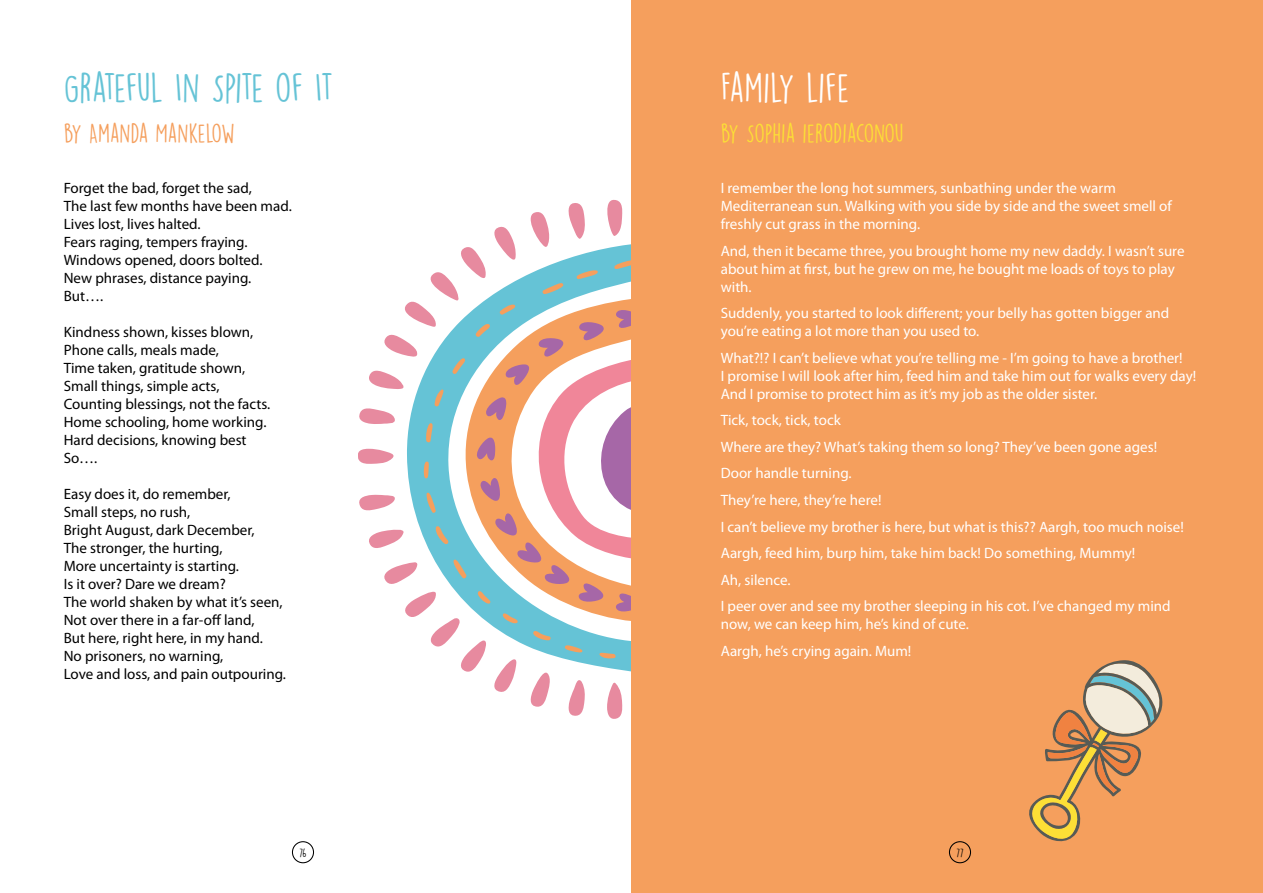
<style>
.page{position:relative;width:1263px;height:893px;background:#fff}
.page>*{position:absolute;margin:0;border:0;box-sizing:border-box;transform-origin:0 0}
.t1{font:37.5px "DK Lemon Yellow Sun";letter-spacing:-.03em;color:#65c3d6}
.t2{font:37.5px "DK Lemon Yellow Sun";color:#fff}
.t3{font:24px "DK Lemon Yellow Sun";color:#fcdf36}
.t4{font:24px "DK Lemon Yellow Sun";color:#f59f5d}
.t5{font:15px/26.5px "Myriad Pro";color:#fff}
.t6{font:15px/18px "Myriad Pro";color:#000}
.t7{font:10.5px "DK Lemon Yellow Sun";color:#000}
</style>
<div class="page">
<div style="left:292px;top:841px;width:22px;height:22px;border:1px solid #000;border-radius:50%"></div>
<svg style="left:358px;top:199px;width:273px;height:520px"></svg>
<div style="left:631px;top:0;width:632px;height:893px;background:#f59f5d"></div>
<div style="left:949px;top:841px;width:22px;height:22px;border:1px solid #000;border-radius:50%"></div>
<svg style="left:1029px;top:660px;width:134px;height:182px"></svg>
<h1 class="t1" style="left:64px;top:65px;width:271px">GRATEFUL IN SPITE OF IT</h1>
<h2 class="t4" style="left:64px;top:119px;width:172px">BY AMANDA MANKELOW</h2>
<p class="t6" style="left:64px;top:180px;width:229px">Forget the bad, forget the sad,<br>The last few months have been mad.<br>Lives lost, lives halted.<br>Fears raging, tempers fraying.<br>Windows opened, doors bolted.<br>New phrases, distance paying.<br>But….</p>
<p class="t6" style="left:64px;top:324px;width:208px">Kindness shown, kisses blown,<br>Phone calls, meals made,<br>Time taken, gratitude shown,<br>Small things, simple acts,<br>Counting blessings, not the facts.<br>Home schooling, home working.<br>Hard decisions, knowing best<br>So….</p>
<p class="t6" style="left:64px;top:486px;width:224px">Easy does it, do remember,<br>Small steps, no rush,<br>Bright August, dark December,<br>The stronger, the hurting,<br>More uncertainty is starting.<br>Is it over? Dare we dream?<br>The world shaken by what it’s seen,<br>Not over there in a far-off land,<br>But here, right here, in my hand.<br>No prisoners, no warning,<br>Love and loss, and pain outpouring.</p>
<h1 class="t2" style="left:721px;top:65px;width:130px">FAMILY LIFE</h1>
<h2 class="t3" style="left:721px;top:119px;width:184px">BY SOPHIA IERODIACONOU</h2>
<p class="t5" style="left:721px;top:180px;width:453px;line-height:18px">I remember the long hot summers, sunbathing under the warm<br>Mediterranean sun. Walking with you side by side and the sweet smell of freshly cut grass in the morning.</p>
<p class="t5" style="left:721px;top:242px;width:465px;line-height:18px">And, then it became three, you brought home my new daddy. I wasn’t sure about him at first, but he grew on me, he bought me loads of toys to play with.</p>
<p class="t5" style="left:721px;top:305px;width:450px;line-height:18px">Suddenly, you started to look different; your belly has gotten bigger and you’re eating a lot more than you used to.</p>
<p class="t5" style="left:721px;top:349px;width:477px;line-height:18px">What?!? I can’t believe what you’re telling me - I’m going to have a brother!<br>I promise I will look after him, feed him and take him out for walks every day!<br>And I promise to protect him as it’s my job as the older sister.</p>
<p class="t5" style="left:721px;top:407px;width:464px">Tick, tock, tick, tock<br>Where are they? What’s taking them so long? They’ve been gone ages!<br>Door handle turning.<br>They’re here, they’re here!<br>I can’t believe my brother is here, but what is this?? Aargh, too much noise!<br>Aargh, feed him, burp him, take him back! Do something, Mummy!<br>Ah, silence.<br>I peer over and see my brother sleeping in his cot. I’ve changed my mind</p>
<p class="t5" style="left:721px;top:611px;width:250px">now, we can keep him, he’s kind of cute.<br>Aargh, he’s crying again. Mum!</p>
<p class="t7" style="left:299px;top:846px;width:9px">76</p>
<p class="t7" style="left:956px;top:846px;width:9px">77</p>
</div>
